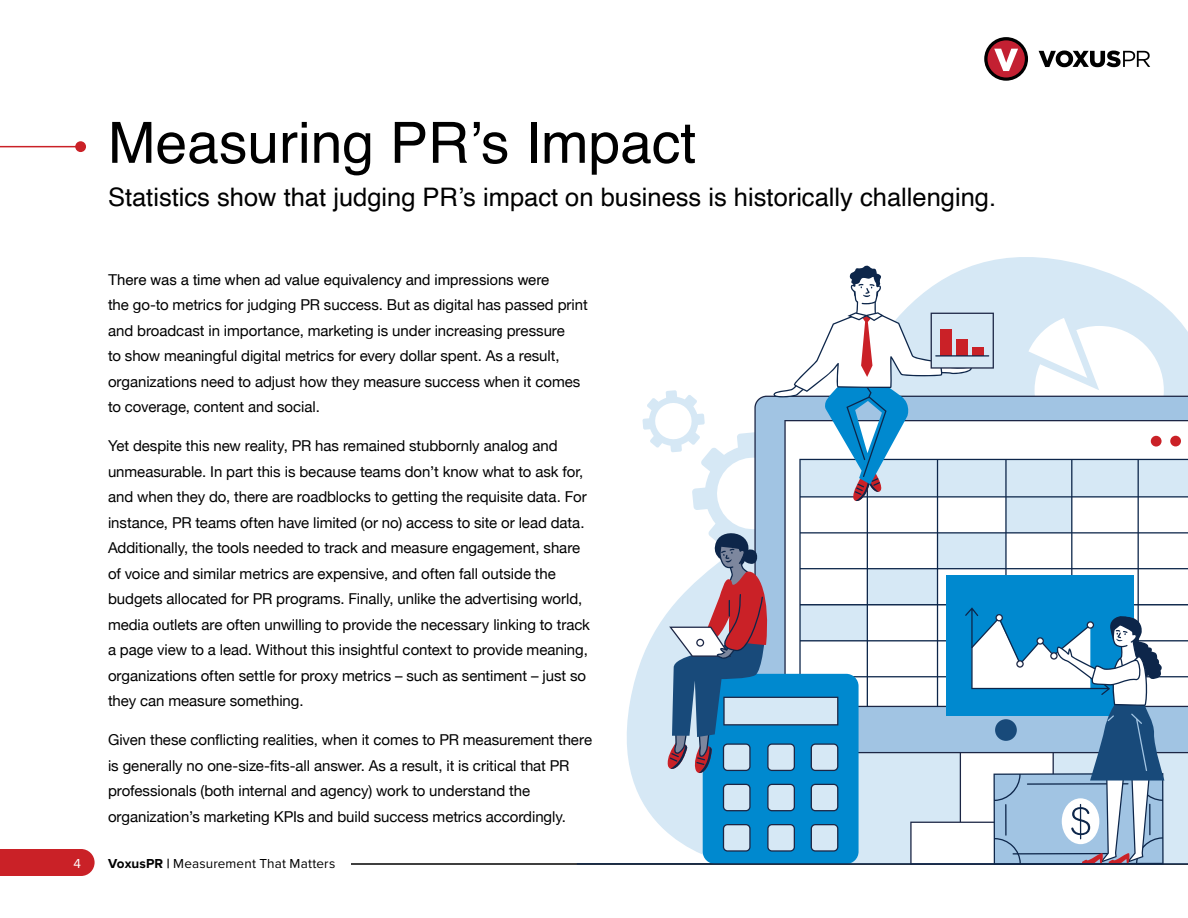
<style>
.page{position:relative;width:1188px;height:918px;background:#fff}
.page>*{position:absolute;margin:0;border:0;box-sizing:border-box;transform-origin:0 0}
.t1{font:100 57px "Helvetica Neue";color:#000}
.t2{font:700 25.5px "Helvetica";color:#000}
.t3{font:15px/25.5px "Helvetica Neue";letter-spacing:-.005em;color:#000}
.t4{font:700 15px "Helvetica Neue";letter-spacing:-.005em;color:#000}
.t5{font:13.5px "Proxima Nova";letter-spacing:.01em;color:#000}
.t6{font:13.5px "Proxima Nova";color:#fff}
.s1{font-weight:700}
</style>
<div class="page">
<hr style="left:351px;top:863px;width:837px;height:2px;background:#000">
<div style="left:0;top:849px;width:95px;height:27px;background:#ca2127"></div>
<hr style="left:0;top:146px;width:84px;height:1px;background:#ca2127">
<div style="left:75px;top:141px;width:11px;height:11px;background:#ca2127;border-radius:50%"></div>
<svg style="left:1039px;top:51px;width:111px;height:16px"></svg>
<svg style="left:984px;top:37px;width:44px;height:44px"></svg>
<div style="left:988px;top:40px;width:37px;height:38px;background:#c32032;border-radius:50%"></div>
<svg style="left:994px;top:49px;width:24px;height:22px"></svg>
<svg style="left:577px;top:265px;width:611px;height:600px"></svg>
<h1 class="t1" style="left:108px;top:99px;width:590px">Measuring PR’s Impact</h1>
<h2 class="t2" style="left:108px;top:177px;width:890px">Statistics show that judging PR’s impact on business is historically challenging.</h2>
<p class="t4" style="left:108px;top:268px;width:443px">There was a time when ad value equivalency and impressions were</p>
<p class="t3" style="left:108px;top:293px;width:481px">the go-to metrics for judging PR success. But as digital has passed print and broadcast in importance, marketing is under increasing pressure<br>to show meaningful digital metrics for every dollar spent. As a result, organizations need to adjust how they measure success when it comes to coverage, content and social.</p>
<p class="t3" style="left:108px;top:434px;width:484px">Yet despite this new reality, PR has remained stubbornly analog and unmeasurable. In part this is because teams don’t know what to ask for, and when they do, there are roadblocks to getting the requisite data. For instance, PR teams often have limited (or no) access to site or lead data.<br>Additionally, the tools needed to track and measure engagement, share of voice and similar metrics are expensive, and often fall outside the budgets allocated for PR programs. Finally, unlike the advertising world, media outlets are often unwilling to provide the necessary linking to track a page view to a lead. Without this insightful context to provide meaning, organizations often settle for proxy metrics – such as sentiment – just so they can measure something.</p>
<p class="t3" style="left:108px;top:728px;width:486px">Given these conflicting realities, when it comes to PR measurement there is generally no one-size-fits-all answer. As a result, it is critical that PR professionals (both internal and agency) work to understand the organization’s marketing KPIs and build success metrics accordingly.</p>
<p class="t6" style="left:74px;top:856px;width:9px">4</p>
<p class="t5" style="left:108px;top:856px;width:229px"><span class="s1">VoxusPR |</span> Measurement That Matters</p>
</div>
